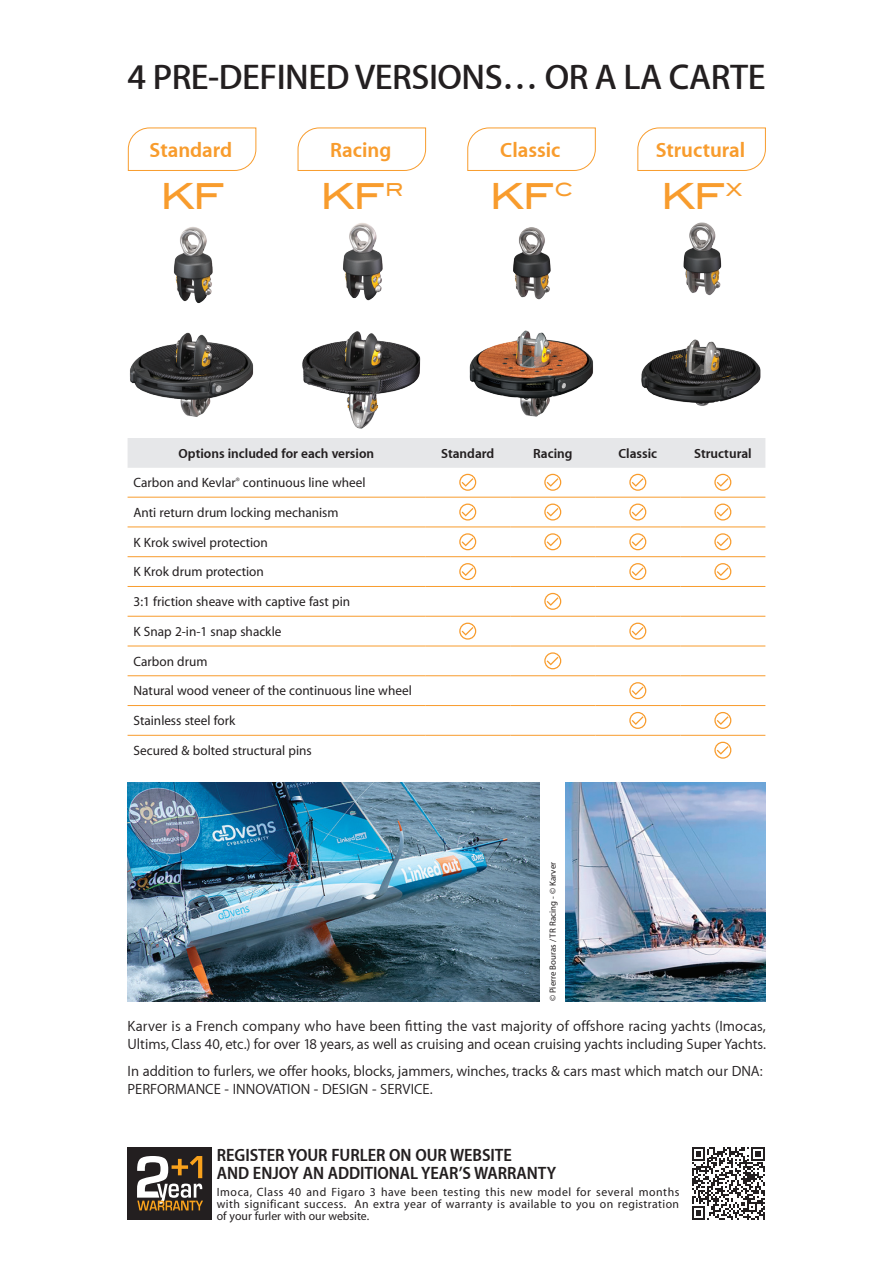
<style>
.page{position:relative;width:893px;height:1263px;background:#fff}
.page>*{position:absolute;margin:0;border:0;box-sizing:border-box;transform-origin:0 0}
.t1{font:600 36px "Myriad Apple";letter-spacing:-.015em;color:#231f20}
.t2{font:500 36px "Blair ITC";letter-spacing:-.05em;color:#f89c2d}
.t3{font:700 21px "Myriad Apple";color:#f89c2d}
.t4{font:700 18px/18px "Myriad Apple";letter-spacing:-.005em;color:#231f20;scale:.92 1}
.t5{font:15px/18px "Myriad Apple Text";color:#231f20}
.t6{font:500 13.5px "Myriad Apple";color:#231f20}
.t7{font:700 13.5px "Myriad Apple";color:#231f20}
.t8{font:500 12px/12px "Myriad Apple";letter-spacing:.015em;color:#231f20;text-align:justify}
.t9{font:500 9px "Myriad Apple";color:#231f20}
</style>
<div class="page">
<svg style="left:297px;top:127px;width:129px;height:44px"></svg>
<svg style="left:128px;top:127px;width:129px;height:44px"></svg>
<svg style="left:467px;top:127px;width:129px;height:44px"></svg>
<svg style="left:637px;top:127px;width:129px;height:44px"></svg>
<div style="left:128px;top:438px;width:637px;height:30px;background:#e6e7e9"></div>
<hr style="left:128px;top:497px;width:297px;height:1px;background:#f89c2d">
<hr style="left:425px;top:497px;width:85px;height:1px;background:#f89c2d">
<hr style="left:510px;top:497px;width:85px;height:1px;background:#f89c2d">
<hr style="left:595px;top:497px;width:85px;height:1px;background:#f89c2d">
<hr style="left:680px;top:497px;width:85px;height:1px;background:#f89c2d">
<hr style="left:128px;top:526px;width:297px;height:1px;background:#f89c2d">
<hr style="left:425px;top:526px;width:85px;height:1px;background:#f89c2d">
<hr style="left:510px;top:526px;width:85px;height:1px;background:#f89c2d">
<hr style="left:595px;top:526px;width:85px;height:1px;background:#f89c2d">
<hr style="left:680px;top:526px;width:85px;height:1px;background:#f89c2d">
<hr style="left:128px;top:556px;width:297px;height:1px;background:#f89c2d">
<hr style="left:425px;top:556px;width:85px;height:1px;background:#f89c2d">
<hr style="left:510px;top:556px;width:85px;height:1px;background:#f89c2d">
<hr style="left:595px;top:556px;width:85px;height:1px;background:#f89c2d">
<hr style="left:680px;top:556px;width:85px;height:1px;background:#f89c2d">
<hr style="left:128px;top:586px;width:297px;height:1px;background:#f89c2d">
<hr style="left:425px;top:586px;width:85px;height:1px;background:#f89c2d">
<hr style="left:510px;top:586px;width:85px;height:1px;background:#f89c2d">
<hr style="left:595px;top:586px;width:85px;height:1px;background:#f89c2d">
<hr style="left:680px;top:586px;width:85px;height:1px;background:#f89c2d">
<hr style="left:128px;top:616px;width:297px;height:1px;background:#f89c2d">
<hr style="left:425px;top:616px;width:85px;height:1px;background:#f89c2d">
<hr style="left:510px;top:616px;width:85px;height:1px;background:#f89c2d">
<hr style="left:595px;top:616px;width:85px;height:1px;background:#f89c2d">
<hr style="left:680px;top:616px;width:85px;height:1px;background:#f89c2d">
<hr style="left:128px;top:646px;width:297px;height:1px;background:#f89c2d">
<hr style="left:425px;top:646px;width:85px;height:1px;background:#f89c2d">
<hr style="left:510px;top:646px;width:85px;height:1px;background:#f89c2d">
<hr style="left:595px;top:646px;width:85px;height:1px;background:#f89c2d">
<hr style="left:680px;top:646px;width:85px;height:1px;background:#f89c2d">
<hr style="left:128px;top:675px;width:297px;height:1px;background:#f89c2d">
<hr style="left:425px;top:675px;width:85px;height:1px;background:#f89c2d">
<hr style="left:510px;top:675px;width:85px;height:1px;background:#f89c2d">
<hr style="left:595px;top:675px;width:85px;height:1px;background:#f89c2d">
<hr style="left:680px;top:675px;width:85px;height:1px;background:#f89c2d">
<hr style="left:128px;top:705px;width:297px;height:1px;background:#f89c2d">
<hr style="left:425px;top:705px;width:85px;height:1px;background:#f89c2d">
<hr style="left:510px;top:705px;width:85px;height:1px;background:#f89c2d">
<hr style="left:595px;top:705px;width:85px;height:1px;background:#f89c2d">
<hr style="left:680px;top:705px;width:85px;height:1px;background:#f89c2d">
<hr style="left:128px;top:735px;width:297px;height:1px;background:#f89c2d">
<hr style="left:425px;top:735px;width:85px;height:1px;background:#f89c2d">
<hr style="left:510px;top:735px;width:85px;height:1px;background:#f89c2d">
<hr style="left:595px;top:735px;width:85px;height:1px;background:#f89c2d">
<hr style="left:680px;top:735px;width:85px;height:1px;background:#f89c2d">
<svg style="left:459px;top:474px;width:17px;height:17px"></svg>
<svg style="left:544px;top:474px;width:17px;height:17px"></svg>
<svg style="left:629px;top:474px;width:17px;height:17px"></svg>
<svg style="left:714px;top:474px;width:17px;height:17px"></svg>
<svg style="left:459px;top:503px;width:17px;height:17px"></svg>
<svg style="left:544px;top:503px;width:17px;height:17px"></svg>
<svg style="left:629px;top:503px;width:17px;height:17px"></svg>
<svg style="left:714px;top:503px;width:17px;height:17px"></svg>
<svg style="left:459px;top:533px;width:17px;height:17px"></svg>
<svg style="left:544px;top:533px;width:17px;height:17px"></svg>
<svg style="left:629px;top:533px;width:17px;height:17px"></svg>
<svg style="left:714px;top:533px;width:17px;height:17px"></svg>
<svg style="left:459px;top:563px;width:17px;height:17px"></svg>
<svg style="left:629px;top:563px;width:17px;height:17px"></svg>
<svg style="left:714px;top:563px;width:17px;height:17px"></svg>
<svg style="left:544px;top:593px;width:17px;height:17px"></svg>
<svg style="left:459px;top:623px;width:17px;height:17px"></svg>
<svg style="left:629px;top:623px;width:17px;height:17px"></svg>
<svg style="left:544px;top:652px;width:17px;height:17px"></svg>
<svg style="left:629px;top:682px;width:17px;height:17px"></svg>
<svg style="left:629px;top:712px;width:17px;height:17px"></svg>
<svg style="left:714px;top:712px;width:17px;height:17px"></svg>
<svg style="left:714px;top:742px;width:17px;height:17px"></svg>
<img style="left:302px;top:223px;width:119px;height:206px">
<img style="left:129px;top:227px;width:125px;height:190px">
<img style="left:469px;top:227px;width:124px;height:190px">
<img style="left:641px;top:222px;width:120px;height:184px">
<img style="left:128px;top:782px;width:412px;height:219px">
<img style="left:566px;top:782px;width:199px;height:219px">
<svg style="left:692px;top:1147px;width:73px;height:73px"></svg>
<div style="left:128px;top:1147px;width:84px;height:72px;background:#231f20"></div>
<svg style="left:137px;top:1156px;width:66px;height:54px"></svg>
<p class="t1" style="left:128px;top:55px;width:639px">4 PRE-DEFINED VERSIONS… OR A LA CARTE</p>
<p class="t3" style="left:150px;top:137px;width:84px">Standard</p>
<p class="t3" style="left:330px;top:137px;width:63px">Racing</p>
<p class="t3" style="left:500px;top:137px;width:62px">Classic</p>
<p class="t3" style="left:656px;top:137px;width:91px">Structural</p>
<p class="t2" style="left:160px;top:174px;width:66px">KF</p>
<p class="t2" style="left:320px;top:174px;width:85px">KF<sup>R</sup></p>
<p class="t2" style="left:490px;top:174px;width:85px">KF<sup>C</sup></p>
<p class="t2" style="left:661px;top:174px;width:83px">KF<sup>X</sup></p>
<p class="t7" style="left:179px;top:445px;width:197px">Options included for each version</p>
<p class="t7" style="left:441px;top:445px;width:55px">Standard</p>
<p class="t7" style="left:533px;top:445px;width:41px">Racing</p>
<p class="t7" style="left:618px;top:445px;width:40px">Classic</p>
<p class="t7" style="left:694px;top:445px;width:59px">Structural</p>
<p class="t6" style="left:134px;top:474px;width:233px">Carbon and Kevlar<sup>®</sup> continuous line wheel</p>
<p class="t6" style="left:134px;top:504px;width:207px">Anti return drum locking mechanism</p>
<p class="t6" style="left:134px;top:534px;width:136px">K Krok swivel protection</p>
<p class="t6" style="left:134px;top:563px;width:132px">K Krok drum protection</p>
<p class="t6" style="left:134px;top:593px;width:218px">3:1 friction sheave with captive fast pin</p>
<p class="t6" style="left:134px;top:623px;width:149px">K Snap 2-in-1 snap shackle</p>
<p class="t6" style="left:134px;top:653px;width:75px">Carbon drum</p>
<p class="t6" style="left:134px;top:682px;width:280px">Natural wood veneer of the continuous line wheel</p>
<p class="t6" style="left:134px;top:712px;width:103px">Stainless steel fork</p>
<p class="t6" style="left:134px;top:742px;width:180px">Secured &amp; bolted structural pins</p>
<p class="t9" style="left:547px;top:1001px;width:141px;rotate:-90deg">© Pierre Bouras / TR Racing - © Karver</p>
<p class="t5" style="left:128px;top:1017px;width:640px">Karver is a French company who have been fitting the vast majority of offshore racing yachts (Imocas,<br>Ultims, Class 40, etc.) for over 18 years, as well as cruising and ocean cruising yachts including Super Yachts.</p>
<p class="t5" style="left:128px;top:1061px;width:637px">In addition to furlers, we offer hooks, blocks, jammers, winches, tracks &amp; cars mast which match our DNA:</p>
<p class="t5" style="left:128px;top:1079px;width:307px">PERFORMANCE - INNOVATION - DESIGN - SERVICE.</p>
<p class="t4" style="left:217px;top:1145px;width:371px">REGISTER YOUR FURLER ON OUR WEBSITE<br>AND ENJOY AN ADDITIONAL YEAR’S WARRANTY</p>
<p class="t8" style="left:217px;top:1186px;width:464px">Imoca, Class 40 and Figaro 3 have been testing this new model for several months with significant success. An extra year of warranty is available to you on registration of your furler with our website.</p>
</div>
